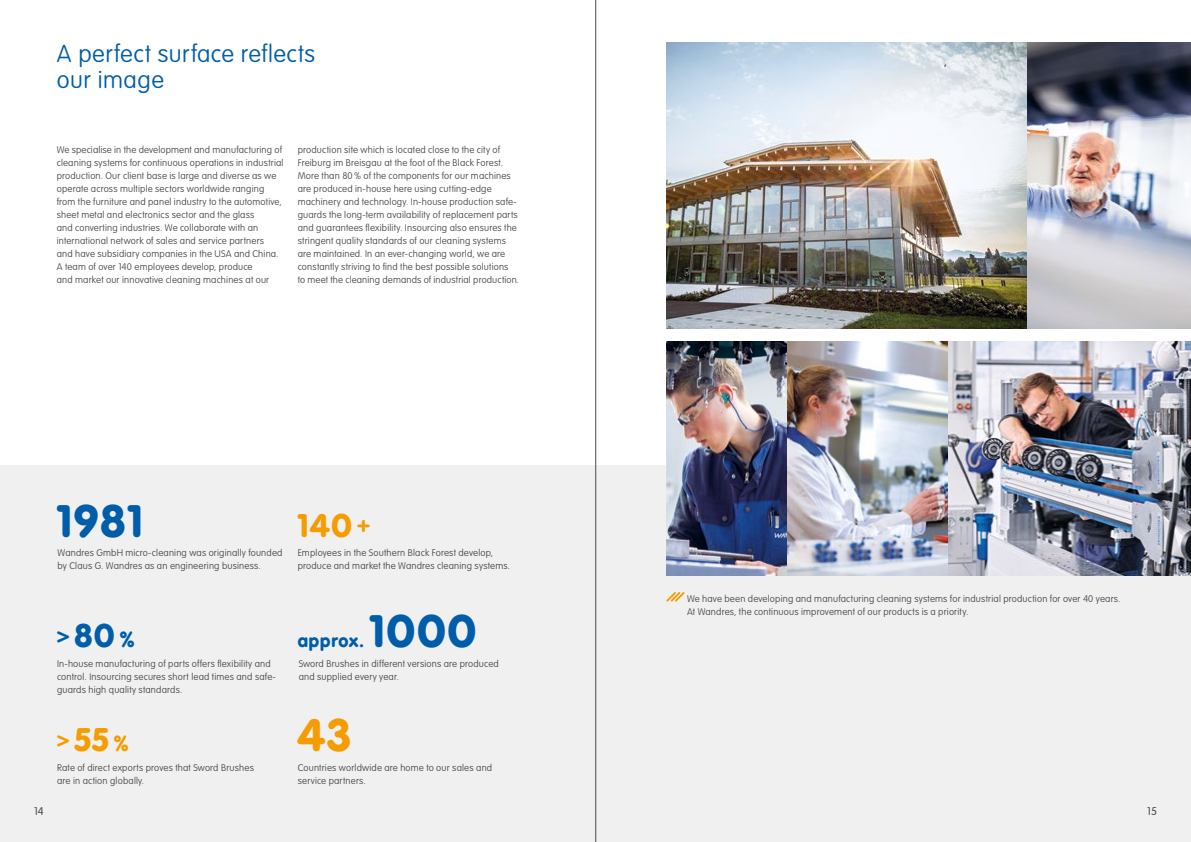
<style>
.page{position:relative;width:1191px;height:842px;background:#fff}
.page>*{position:absolute;margin:0;border:0;box-sizing:border-box;transform-origin:0 0}
.t1{font:900 44.8px "VAG Rounded Std";letter-spacing:.05em;color:#005daa}
.t2{font:900 44.8px "VAG Rounded Std";color:#f59c00}
.t3{font:900 32.3px "VAG Rounded Std";color:#f59c00}
.t4{font:100 24px/26px "VAG Rounded Std";letter-spacing:.02em;color:#005daa}
.t5{font:900 21.5px "VAG Rounded Std";color:#005daa}
.t6{font:900 21.5px "VAG Rounded Std";color:#f59c00}
.t7{font:900 18px "VAG Rounded Std";letter-spacing:.05em;color:#005daa}
.t8{font:300 11px "VAG Rounded Std";color:#494948}
.t9{font:100 9.5px/13px "VAG Rounded Std";letter-spacing:.02em;color:#494948}
.s1{font-size:21.5px}
.s2{font-size:32.3px}
</style>
<div class="page">
<div style="left:0;top:465px;width:1191px;height:377px;background:#f0f0f0"></div>
<img style="left:666px;top:342px;width:525px;height:234px">
<img style="left:666px;top:43px;width:525px;height:286px">
<svg style="left:666px;top:592px;width:18px;height:10px"></svg>
<hr style="left:595px;top:0;width:1px;height:842px;background:#494948">
<h3 class="t4" style="left:57px;top:41px;width:260px">A perfect surface reflects our image</h3>
<p class="t9" style="left:57px;top:144px;width:228px">We specialise in the development and manufacturing of cleaning systems for continuous operations in industrial production. Our client base is large and diverse as we operate across multiple sectors worldwide ranging from the furniture and panel industry to the automotive, sheet metal and electronics sector and the glass<br>and converting industries. We collaborate with an international network of sales and service partners<br>and have subsidiary companies in the USA and China.<br>A team of over 140 employees develop, produce<br>and market our innovative cleaning machines at our</p>
<p class="t9" style="left:298px;top:144px;width:223px">production site which is located close to the city of Freiburg im Breisgau at the foot of the Black Forest.<br>More than 80% of the components for our machines are produced in-house here using cutting-edge machinery and technology. In-house production safe&shy;guards the long-term availability of replacement parts and guarantees flexibility. Insourcing also ensures the stringent quality standards of our cleaning systems are maintained. In an ever-changing world, we are constantly striving to find the best possible solutions<br>to meet the cleaning demands of industrial production.</p>
<h1 class="t1" style="left:57px;top:494px;width:87px">1981</h1>
<h2 class="t3" style="left:298px;top:506px;width:74px">140 <span class="s1">+</span></h2>
<p class="t9" style="left:58px;top:547px;width:226px">Wandres GmbH micro-cleaning was originally founded by Claus G. Wandres as an engineering business.</p>
<p class="t9" style="left:298px;top:546px;width:214px">Employees in the Southern Black Forest develop, produce and market the Wandres cleaning systems.</p>
<h3 class="t5" style="left:57px;top:624px;width:79px">&gt;<span class="s2">80</span>%</h3>
<p class="t9" style="left:57px;top:657px;width:220px">In-house manufacturing of parts offers flexibility and control. Insourcing secures short lead times and safe&shy;guards high quality standards.</p>
<h1 class="t1" style="left:370px;top:604px;width:108px">1000</h1>
<h3 class="t7" style="left:298px;top:630px;width:68px">approx.</h3>
<p class="t9" style="left:299px;top:657px;width:202px">Sword Brushes in different versions are produced and supplied every year.</p>
<h3 class="t6" style="left:57px;top:728px;width:73px">&gt;<span class="s2">55</span>%</h3>
<h1 class="t2" style="left:298px;top:708px;width:54px">43</h1>
<p class="t9" style="left:57px;top:761px;width:198px">Rate of direct exports proves that Sword Brushes are in action globally.</p>
<p class="t9" style="left:298px;top:761px;width:196px">Countries worldwide are home to our sales and service partners.</p>
<p class="t9" style="left:687px;top:592px;width:435px">We have been developing and manufacturing cleaning systems for industrial production for over 40 years.<br>At Wandres, the continuous improvement of our products is a priority.</p>
<p class="t8" style="left:34px;top:805px;width:11px">14</p>
<p class="t8" style="left:1147px;top:805px;width:11px">15</p>
</div>
